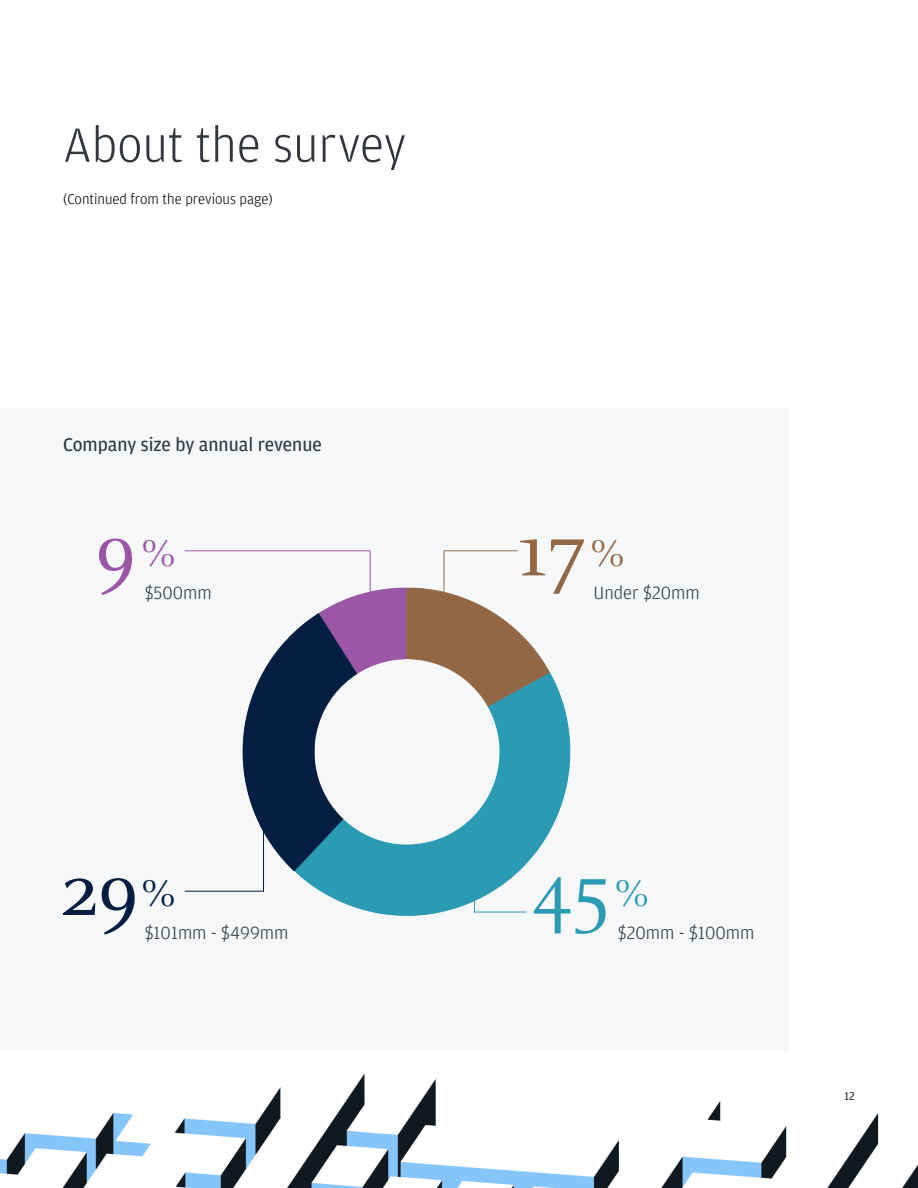
<style>
.page{position:relative;width:918px;height:1188px;background:#fff}
.page>*{position:absolute;margin:0;border:0;box-sizing:border-box;transform-origin:0 0}
.t1{font:82.05px "Celeste OT";color:#936846}
.t2{font:82.05px "Celeste OT";color:#2b9ab3}
.t3{font:82.05px "Celeste OT";color:#041e42}
.t4{font:82.05px "Celeste OT";color:#9b57a6}
.t5{font:300 51px "Amplitude";color:#31373d}
.t6{font:19.5px "Amplitude";color:#31373d}
.t7{font:300 18.75px "Amplitude";color:#31373d}
.t8{font:300 15px "Amplitude";color:#000}
.t9{font:12px "Amplitude";color:#31373d}
.s1{font-size:41.1px}
</style>
<div class="page">
<div style="left:0;top:408px;width:788px;height:643px;background:#f5f7f8"></div>
<img style="left:0;top:1073px;width:918px;height:115px">
<img style="left:223px;top:573px;width:348px;height:343px">
<hr style="left:185px;top:551px;width:185px;height:1px;background:#9b57a6">
<hr style="left:185px;top:891px;width:79px;height:1px;background:#041e42">
<hr style="left:474px;top:912px;width:53px;height:1px;background:#2b9ab3">
<hr style="left:444px;top:551px;width:74px;height:1px;background:#936846">
<hr style="left:370px;top:551px;width:1px;height:73px;background:#9b57a6">
<hr style="left:263px;top:818px;width:1px;height:74px;background:#041e42">
<hr style="left:474px;top:839px;width:1px;height:74px;background:#2b9ab3">
<hr style="left:444px;top:551px;width:1px;height:73px;background:#936846">
<h2 class="t5" style="left:63px;top:116px;width:345px">About the survey</h2>
<p class="t8" style="left:63px;top:191px;width:211px">(Continued from the previous page)</p>
<p class="t6" style="left:63px;top:434px;width:260px">Company size by annual revenue</p>
<p class="t4" style="left:96px;top:505px;width:82px">9<span class="s1">%</span></p>
<p class="t7" style="left:145px;top:582px;width:69px">$500mm</p>
<p class="t3" style="left:59px;top:844px;width:119px">29<span class="s1">%</span></p>
<p class="t7" style="left:145px;top:922px;width:145px">$101mm - $499mm</p>
<p class="t1" style="left:518px;top:505px;width:110px">17<span class="s1">%</span></p>
<p class="t7" style="left:594px;top:582px;width:108px">Under $20mm</p>
<p class="t2" style="left:532px;top:844px;width:120px">45<span class="s1">%</span></p>
<p class="t7" style="left:618px;top:922px;width:138px">$20mm - $100mm</p>
<p class="t9" style="left:845px;top:1089px;width:12px">12</p>
</div>
